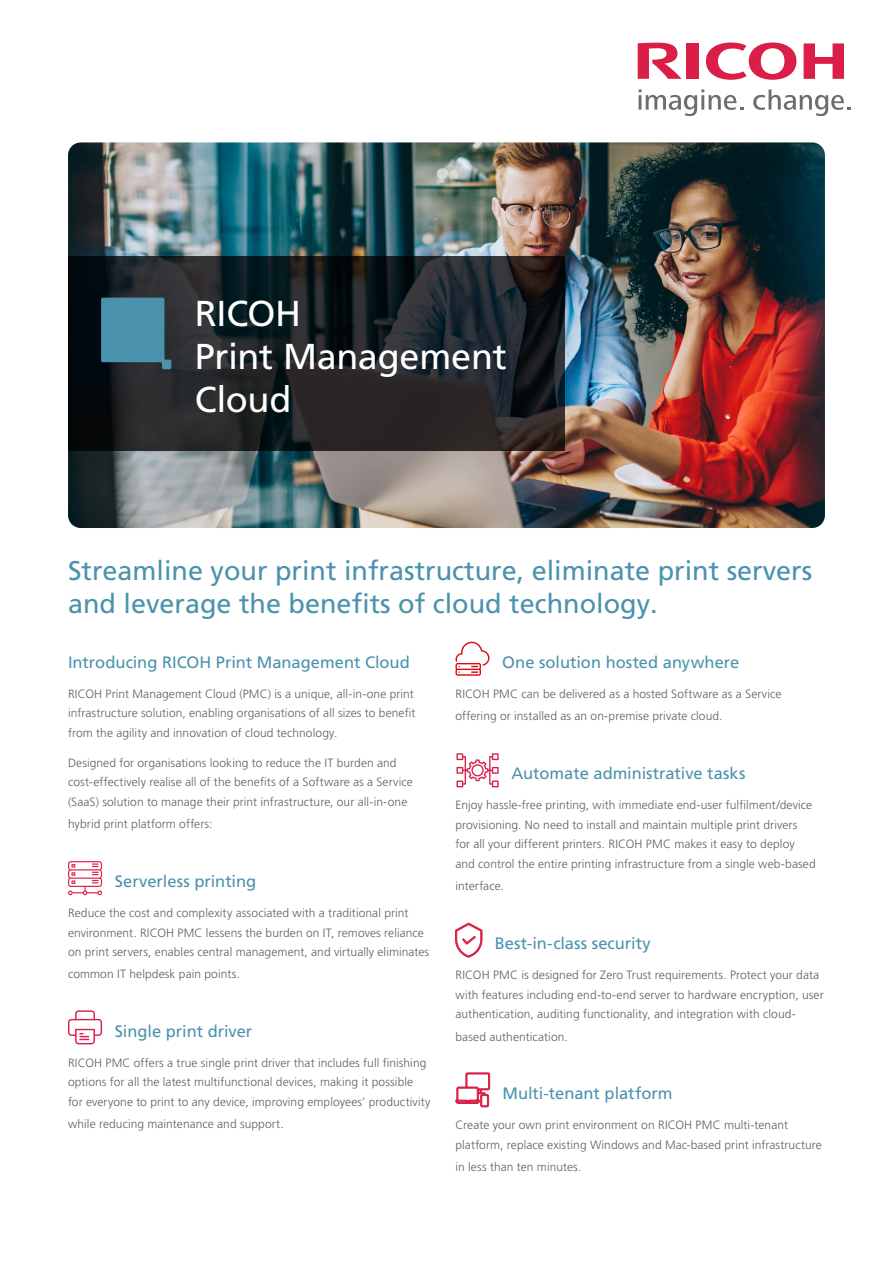
<style>
.page{position:relative;width:893px;height:1263px;background:#fff}
.page>*{position:absolute;margin:0;border:0;box-sizing:border-box;transform-origin:0 0}
.t1{font:36px/43.2px "Frutiger LT Pro";letter-spacing:-.01em;color:#fff}
.t2{font:27px/32.4px "Frutiger LT Pro";color:#4b92ad}
.Para_headers{font:16.5px "Frutiger LT Pro";color:#4b92ad}
.Body_with_space_afte{font:16.5px "Frutiger LT Pro";letter-spacing:-.005em;color:#4b92ad}
.Para_headers-2{font:300 12px/19.5px "Frutiger LT Pro";letter-spacing:.005em;color:#5c6065}
.Body_with_space_afte-2{font:300 12px/19.5px "Frutiger LT Pro";letter-spacing:.005em;color:#5c6065}
</style>
<div class="page">
<img style="left:68px;top:142px;width:757px;height:386px">
<svg style="left:68px;top:256px;width:496px;height:194px;background:#1d2124"></svg>
<svg style="left:101px;top:298px;width:70px;height:71px;background:#458097"></svg>
<svg style="left:455px;top:642px;width:34px;height:34px"></svg>
<svg style="left:68px;top:861px;width:34px;height:34px"></svg>
<svg style="left:68px;top:1010px;width:34px;height:34px"></svg>
<svg style="left:456px;top:753px;width:43px;height:34px"></svg>
<svg style="left:455px;top:922px;width:28px;height:36px"></svg>
<svg style="left:455px;top:1072px;width:35px;height:35px"></svg>
<svg style="left:706px;top:43px;width:90px;height:37px"></svg>
<svg style="left:804px;top:43px;width:40px;height:36px"></svg>
<div style="left:687px;top:43px;width:12px;height:36px;background:#d91e47"></div>
<svg style="left:638px;top:43px;width:43px;height:36px"></svg>
<svg style="left:639px;top:89px;width:104px;height:28px"></svg>
<svg style="left:753px;top:89px;width:97px;height:28px"></svg>
<p class="t1" style="left:195px;top:292px;width:313px">RICOH<br>Print Management<br>Cloud</p>
<p class="t2" style="left:68px;top:555px;width:746px">Streamline your print infrastructure, eliminate print servers and leverage the benefits of cloud technology.</p>
<p class="Body_with_space_afte" style="left:68px;top:652px;width:343px">Introducing RICOH Print Management Cloud</p>
<p class="Body_with_space_afte-2" style="left:68px;top:684px;width:349px">RICOH Print Management Cloud (PMC) is a unique, all-in-one print infrastructure solution, enabling organisations of all sizes to benefit from the agility and innovation of cloud technology.</p>
<p class="Body_with_space_afte-2" style="left:68px;top:753px;width:346px">Designed for organisations looking to reduce the IT burden and cost-effectively realise all of the benefits of a Software as a Service (SaaS) solution to manage their print infrastructure, our all-in-one</p>
<p class="Body_with_space_afte-2" style="left:68px;top:814px;width:146px">hybrid print platform offers:</p>
<p class="Para_headers" style="left:115px;top:872px;width:143px">Serverless printing</p>
<p class="Para_headers-2" style="left:68px;top:903px;width:363px">Reduce the cost and complexity associated with a traditional print environment. RICOH PMC lessens the burden on IT, removes reliance on print servers, enables central management, and virtually eliminates</p>
<p class="Para_headers-2" style="left:68px;top:964px;width:173px">common IT helpdesk pain points.</p>
<p class="Body_with_space_afte" style="left:115px;top:1021px;width:139px">Single print driver</p>
<p class="Para_headers-2" style="left:68px;top:1053px;width:364px">RICOH PMC offers a true single print driver that includes full finishing options for all the latest multifunctional devices, making it possible for everyone to print to any device, improving employees’ productivity</p>
<p class="Para_headers-2" style="left:68px;top:1114px;width:217px">while reducing maintenance and support.</p>
<p class="Para_headers" style="left:502px;top:652px;width:239px">One solution hosted anywhere</p>
<p class="Para_headers-2" style="left:455px;top:682px;width:328px;line-height:22.5px">RICOH PMC can be delivered as a hosted Software as a Service offering or installed as an on-premise private cloud.</p>
<p class="Para_headers" style="left:511px;top:763px;width:236px">Automate administrative tasks</p>
<p class="Para_headers-2" style="left:455px;top:795px;width:362px">Enjoy hassle-free printing, with immediate end-user fulfilment/device provisioning. No need to install and maintain multiple print drivers<br>for all your different printers. RICOH PMC makes it easy to deploy and control the entire printing infrastructure from a single web-based</p>
<p class="Para_headers-2" style="left:455px;top:876px;width:50px">interface.</p>
<p class="Para_headers" style="left:495px;top:933px;width:158px">Best-in-class security</p>
<p class="Para_headers-2" style="left:455px;top:965px;width:370px">RICOH PMC is designed for Zero Trust requirements. Protect your data with features including end-to-end server to hardware encryption, user authentication, auditing functionality, and integration with cloud-</p>
<p class="Para_headers-2" style="left:455px;top:1027px;width:114px">based authentication.</p>
<p class="Para_headers" style="left:502px;top:1084px;width:172px">Multi-tenant platform</p>
<p class="Para_headers-2" style="left:455px;top:1115px;width:368px">Create your own print environment on RICOH PMC multi-tenant platform, replace existing Windows and Mac-based print infrastructure</p>
<p class="Para_headers-2" style="left:455px;top:1157px;width:127px">in less than ten minutes.</p>
</div>
